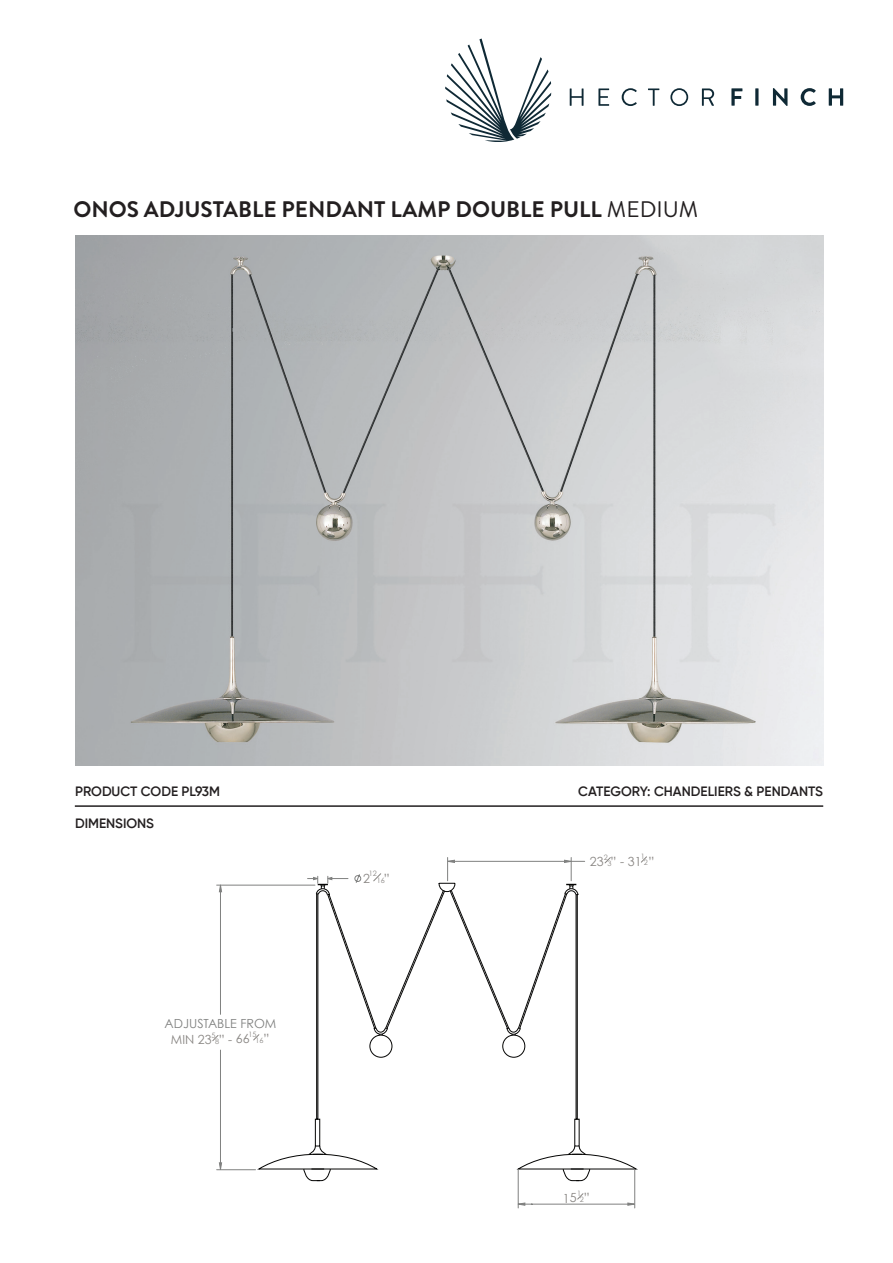
<style>
.page{position:relative;width:893px;height:1263px;background:#fff}
.page>*{position:absolute;margin:0;border:0;box-sizing:border-box;transform-origin:0 0}
.t1{font:700 22.5px "Brandon Grotesque";color:#231f20}
.t2{font:600 13.5px "Gilroy";color:#231f20}
.t3{font:12.6px "Century Gothic";color:#888582}
.t4{font:12.6px "Century Gothic";color:#808180}
.t5{font:7.35px/7.2px "Century Gothic";color:#888582}
.s1{font-weight:400}
</style>
<div class="page">
<hr style="left:75px;top:805px;width:748px;height:2px;background:#231f20">
<svg style="left:570px;top:88px;width:13px;height:18px"></svg>
<svg style="left:598px;top:88px;width:11px;height:18px"></svg>
<svg style="left:622px;top:88px;width:15px;height:18px"></svg>
<svg style="left:648px;top:88px;width:11px;height:18px"></svg>
<svg style="left:670px;top:88px;width:18px;height:18px"></svg>
<svg style="left:702px;top:88px;width:12px;height:18px"></svg>
<svg style="left:731px;top:88px;width:11px;height:18px"></svg>
<hr style="left:755px;top:88px;width:3px;height:18px;background:#0f2935">
<svg style="left:773px;top:88px;width:14px;height:18px"></svg>
<svg style="left:801px;top:88px;width:15px;height:18px"></svg>
<svg style="left:829px;top:88px;width:14px;height:18px"></svg>
<svg style="left:445px;top:39px;width:106px;height:103px"></svg>
<div style="left:576px;top:894px;width:2px;height:225px;border:1px solid #050504"></div>
<svg style="left:516px;top:1145px;width:122px;height:36px"></svg>
<div style="left:370px;top:1035px;width:22px;height:22px;border:1px solid #050504;border-radius:50%"></div>
<div style="left:503px;top:1035px;width:22px;height:22px;border:1px solid #050504;border-radius:50%"></div>
<div style="left:315px;top:1119px;width:5px;height:27px;border:1px solid #050504"></div>
<div style="left:316px;top:893px;width:2px;height:226px;border:1px solid #050504"></div>
<svg style="left:257px;top:1145px;width:122px;height:36px"></svg>
<hr style="left:518px;top:1169px;width:1px;height:39px;background:#808180">
<hr style="left:634px;top:1169px;width:1px;height:39px;background:#808180">
<hr style="left:217px;top:885px;width:98px;height:1px;background:#808180">
<hr style="left:217px;top:1169px;width:39px;height:1px;background:#808180">
<img style="left:75px;top:235px;width:748px;height:530px">
<svg style="left:308px;top:857px;width:277px;height:178px"></svg>
<svg style="left:212px;top:885px;width:10px;height:285px"></svg>
<svg style="left:604px;top:857px;width:7px;height:7px"></svg>
<svg style="left:641px;top:856px;width:6px;height:7px"></svg>
<svg style="left:518px;top:1190px;width:117px;height:16px"></svg>
<h1 class="t1" style="left:73px;top:194px;width:626px">ONOS ADJUSTABLE PENDANT LAMP DOUBLE PULL <span class="s1">MEDIUM</span></h1>
<p class="t2" style="left:75px;top:783px;width:146px">PRODUCT CODE PL93M</p>
<p class="t2" style="left:578px;top:783px;width:246px">CATEGORY: CHANDELIERS &amp; PENDANTS</p>
<p class="t2" style="left:75px;top:815px;width:80px">DIMENSIONS</p>
<p class="t4" style="left:165px;top:1015px;width:113px">ADJUSTABLE FROM</p>
<p class="t5" style="left:255px;top:1031px;width:10px;line-height:6.6px;text-indent:-7px;rotate:-1deg">15<br>16</p>
<p class="t3" style="left:171px;top:1031px;width:100px;rotate:-1deg">MIN 23 ” - 66 ”</p>
<p class="t5" style="left:376px;top:870px;width:10px;text-indent:-8px;rotate:-1deg">12<br>16</p>
<p class="t3" style="left:590px;top:853px;width:66px;rotate:-1deg">23 ” - 31 ”</p>
</div>
